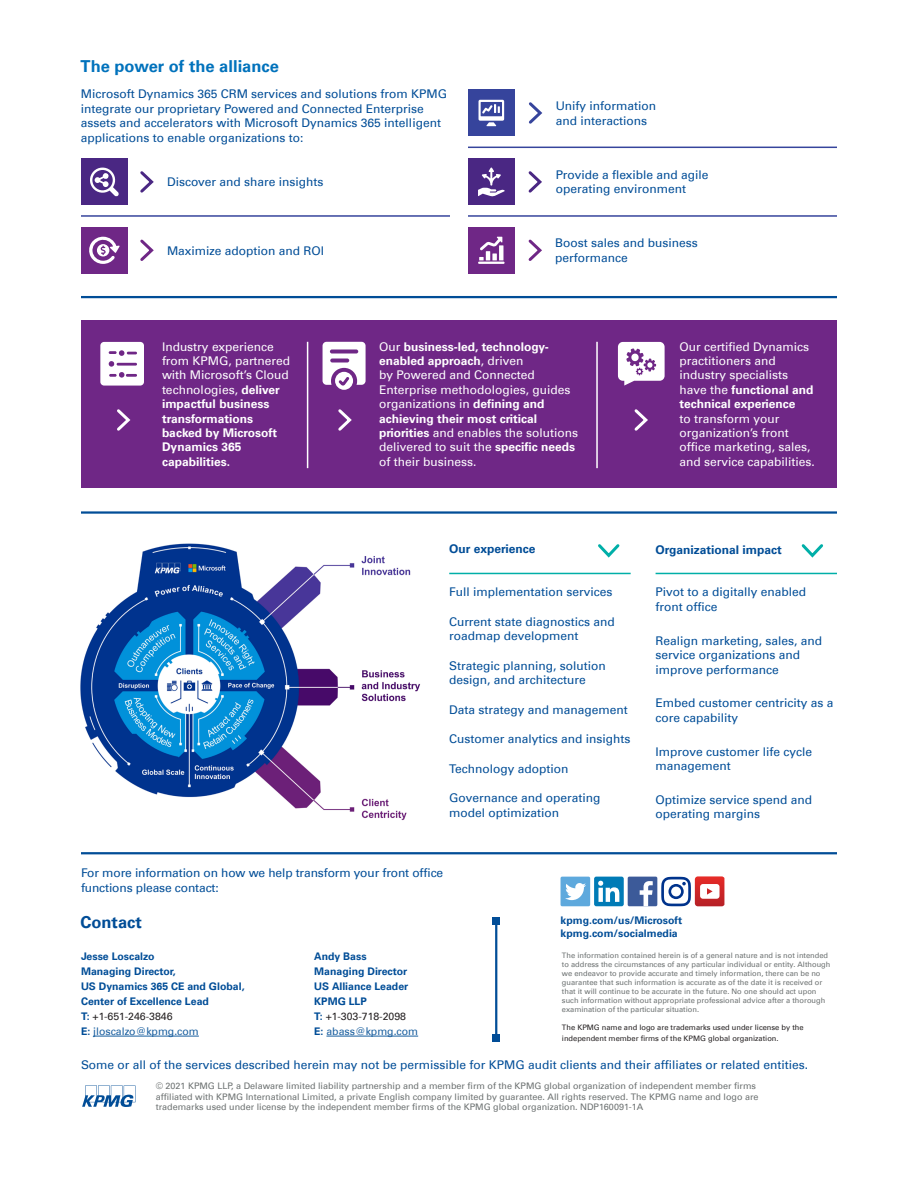
<style>
.page{position:relative;width:918px;height:1188px;background:#fff}
.page>*{position:absolute;margin:0;border:0;box-sizing:border-box;transform-origin:0 0}
.t1{font:700 16.5px "Universfor KPMG";color:#0072bc}
.t2{font:700 16.5px "Universfor KPMG";color:#014d97}
.t3{font:12px/14.4px "Universfor KPMG";color:#014d97}
.t4{font:12px/14.4px "Universfor KPMG";color:#fff}
.t5{font:700 12px/14.4px "Universfor KPMG";color:#fff}
.t6{font:700 12px "Universfor KPMG";color:#014d97}
.t7{font:700 10.5px/15px "Universfor KPMG";color:#014d97}
.t8{font:9px/10.5px "Universfor KPMG";color:#6b7070}
.t9{font:7.5px/9px "Universfor KPMG";color:#6b7070}
.t10{font:7.5px/10.5px "Universfor KPMG";color:#231f20}
.s1{font-weight:400}
.s2{font-weight:700}
.s3{font-weight:400;color:#231f20}
.s4{font-weight:400;color:#175d9e}
</style>
<div class="page">
<img style="left:80px;top:543px;width:443px;height:312px">
<div style="left:468px;top:90px;width:47px;height:46px;background:#36449c"></div>
<svg style="left:529px;top:102px;width:14px;height:22px"></svg>
<div style="left:81px;top:159px;width:47px;height:46px;background:#4a2783"></div>
<hr style="left:81px;top:215px;width:369px;height:2px;background:#36449c">
<svg style="left:140px;top:171px;width:14px;height:22px"></svg>
<hr style="left:468px;top:147px;width:369px;height:1px;background:#36449c">
<div style="left:468px;top:159px;width:47px;height:46px;background:#4a2783"></div>
<svg style="left:528px;top:171px;width:14px;height:22px"></svg>
<hr style="left:468px;top:215px;width:369px;height:2px;background:#36449c">
<div style="left:81px;top:227px;width:47px;height:47px;background:#6f2786"></div>
<svg style="left:140px;top:239px;width:14px;height:22px"></svg>
<div style="left:468px;top:227px;width:47px;height:47px;background:#6f2786"></div>
<svg style="left:528px;top:239px;width:14px;height:22px"></svg>
<hr style="left:81px;top:852px;width:756px;height:2px;background:#014d97">
<svg style="left:82px;top:1086px;width:54px;height:21px"></svg>
<hr style="left:326px;top:1036px;width:92px;height:1px;background:#175d9e">
<hr style="left:495px;top:920px;width:2px;height:121px;background:#014d97">
<div style="left:492px;top:917px;width:8px;height:8px;background:#014d97"></div>
<div style="left:492px;top:1035px;width:8px;height:7px;background:#014d97"></div>
<hr style="left:93px;top:1036px;width:106px;height:1px;background:#175d9e">
<div style="left:81px;top:321px;width:756px;height:167px;background:#6f2786"></div>
<hr style="left:307px;top:342px;width:1px;height:126px;background:#fff">
<hr style="left:596px;top:342px;width:2px;height:126px;background:#fff">
<svg style="left:117px;top:409px;width:14px;height:22px"></svg>
<svg style="left:338px;top:409px;width:14px;height:22px"></svg>
<svg style="left:634px;top:409px;width:14px;height:22px"></svg>
<hr style="left:81px;top:296px;width:756px;height:2px;background:#014d97">
<hr style="left:449px;top:573px;width:182px;height:1px;background:#00afa8">
<svg style="left:598px;top:544px;width:22px;height:14px"></svg>
<hr style="left:81px;top:511px;width:756px;height:3px;background:#014d97">
<hr style="left:656px;top:573px;width:181px;height:1px;background:#00afa8">
<svg style="left:801px;top:544px;width:23px;height:14px"></svg>
<svg style="left:479px;top:100px;width:25px;height:26px"></svg>
<svg style="left:90px;top:167px;width:29px;height:30px"></svg>
<svg style="left:478px;top:168px;width:27px;height:29px"></svg>
<svg style="left:89px;top:237px;width:31px;height:27px"></svg>
<hr style="left:478px;top:262px;width:27px;height:2px;background:#fff">
<svg style="left:479px;top:237px;width:24px;height:23px"></svg>
<svg style="left:100px;top:342px;width:44px;height:44px;background:#eae0ee"></svg>
<svg style="left:618px;top:342px;width:47px;height:44px"></svg>
<svg style="left:323px;top:342px;width:43px;height:48px"></svg>
<div style="left:594px;top:877px;width:30px;height:29px;background:#007bb6;border-radius:2px"></div>
<svg style="left:598px;top:881px;width:21px;height:21px"></svg>
<div style="left:628px;top:877px;width:29px;height:29px;background:#3c5a99;border-radius:2px"></div>
<svg style="left:640px;top:881px;width:13px;height:25px"></svg>
<div style="left:561px;top:877px;width:29px;height:29px;background:#5ea9dd;border-radius:2px"></div>
<svg style="left:565px;top:883px;width:21px;height:17px"></svg>
<svg style="left:661px;top:876px;width:63px;height:30px"></svg>
<h1 class="t1" style="left:81px;top:57px;width:200px">The power of the alliance</h1>
<p class="t3" style="left:81px;top:87px;width:368px">Microsoft Dynamics 365 CRM services and solutions from KPMG integrate our proprietary Powered and Connected Enterprise assets and accelerators with Microsoft Dynamics 365 intelligent applications to enable organizations to:</p>
<p class="t3" style="left:556px;top:99px;width:102px">Unify information and interactions</p>
<p class="t3" style="left:167px;top:175px;width:158px">Discover and share insights</p>
<p class="t3" style="left:556px;top:168px;width:154px">Provide a flexible and agile operating environment</p>
<p class="t3" style="left:167px;top:243px;width:159px">Maximize adoption and ROI</p>
<p class="t3" style="left:555px;top:236px;width:144px">Boost sales and business performance</p>
<p class="t5" style="left:162px;top:339px;width:130px"><span class="s1">Industry experience from KPMG, partnered with Microsoft’s Cloud technologies,</span> deliver impactful business transformations backed by Microsoft<br>Dynamics 365 capabilities.</p>
<p class="t4" style="left:379px;top:339px;width:201px">Our <span class="s2">business-led, technology&shy;enabled approach</span>, driven<br>by Powered and Connected<br>Enterprise methodologies, guides organizations in <span class="s2">defining and achieving their most critical priorities</span> and enables the solutions delivered to suit the <span class="s2">specific needs </span>of their business.</p>
<p class="t4" style="left:680px;top:339px;width:136px">Our certified Dynamics practitioners and industry specialists have the <span class="s2">functional and technical experience</span></p>
<p class="t4" style="left:680px;top:411px;width:137px">to transform your organization’s front office marketing, sales, and service capabilities.</p>
<p class="t6" style="left:449px;top:542px;width:88px">Our experience</p>
<p class="t3" style="left:449px;top:585px;width:165px">Full implementation services</p>
<p class="t3" style="left:449px;top:615px;width:167px">Current state diagnostics and roadmap development</p>
<p class="t3" style="left:449px;top:658px;width:158px">Strategic planning, solution design, and architecture</p>
<p class="t3" style="left:449px;top:702px;width:180px">Data strategy and management</p>
<p class="t3" style="left:449px;top:732px;width:183px">Customer analytics and insights</p>
<p class="t3" style="left:449px;top:761px;width:121px">Technology adoption</p>
<p class="t3" style="left:449px;top:791px;width:153px">Governance and operating model optimization</p>
<p class="t3" style="left:81px;top:865px;width:364px;line-height:15px">For more information on how we help transform your front office functions please contact:</p>
<p class="t6" style="left:656px;top:543px;width:128px">Organizational impact</p>
<p class="t3" style="left:656px;top:585px;width:152px">Pivot to a digitally enabled front office</p>
<p class="t3" style="left:656px;top:633px;width:168px">Realign marketing, sales, and service organizations and improve performance</p>
<p class="t3" style="left:656px;top:696px;width:180px">Embed customer centricity as a core capability</p>
<p class="t3" style="left:656px;top:744px;width:158px">Improve customer life cycle management</p>
<p class="t3" style="left:656px;top:792px;width:158px">Optimize service spend and operating margins</p>
<h1 class="t2" style="left:80px;top:912px;width:63px">Contact</h1>
<p class="t7" style="left:81px;top:949px;width:165px">Jesse Loscalzo<br>Managing Director,<br>US Dynamics 365 CE and Global,<br>Center of Excellence Lead<br>T: <span class="s3">+1-651-246-3846<br></span>E: <span class="s4">jloscalzo@kpmg.com</span></p>
<p class="t7" style="left:561px;top:913px;width:123px">kpmg.com/us/Microsoft</p>
<p class="t7" style="left:561px;top:926px;width:119px">kpmg.com/socialmedia</p>
<p class="t7" style="left:314px;top:949px;width:105px">Andy Bass<br>Managing Director<br>US Alliance Leader<br>KPMG LLP<br>T: <span class="s3">+1-303-718-2098<br></span>E: <span class="s4">abass@kpmg.com</span></p>
<p class="t9" style="left:562px;top:951px;width:270px">The information contained herein is of a general nature and is not intended to address the circumstances of any particular individual or entity. Although we endeavor to provide accurate and timely information, there can be no guarantee that such information is accurate as of the date it is received or that it will continue to be accurate in the future. No one should act upon such information without appropriate professional advice after a thorough examination of the particular situation.</p>
<p class="t10" style="left:562px;top:1022px;width:243px">The KPMG name and logo are trademarks used under license by the independent member firms of the KPMG global organization.</p>
<p class="t3" style="left:81px;top:1057px;width:729px">Some or all of the services described herein may not be permissible for KPMG audit clients and their affiliates or related entities.</p>
<p class="t8" style="left:156px;top:1081px;width:604px">© 2021 KPMG LLP, a Delaware limited liability partnership and a member firm of the KPMG global organization of independent member firms affiliated with KPMG International Limited, a private English company limited by guarantee. All rights reserved. The KPMG name and logo are trademarks used under license by the independent member firms of the KPMG global organization. NDP160091-1A</p>
</div>
